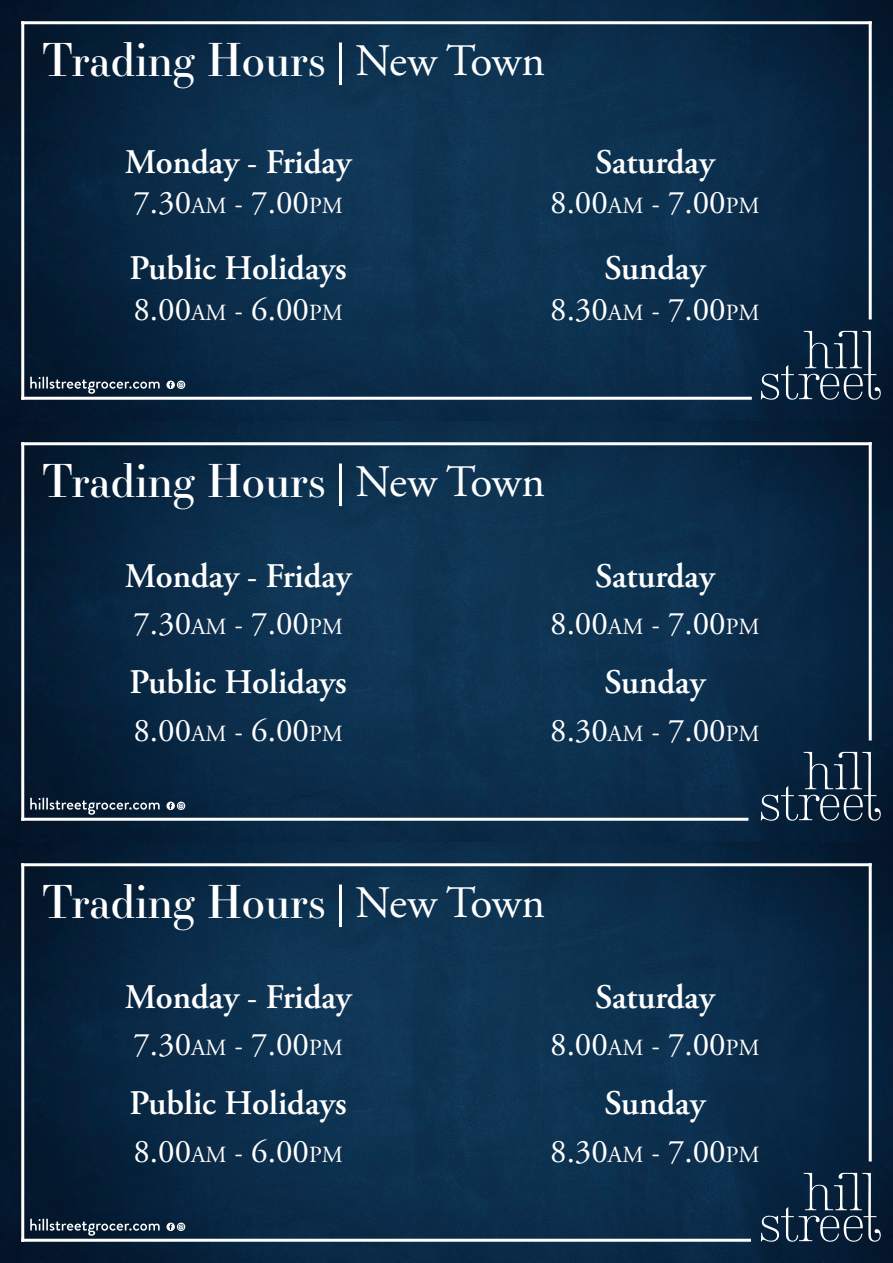
<style>
.page{position:relative;width:893px;height:1263px;background:#fff}
.page>*{position:absolute;margin:0;border:0;box-sizing:border-box;transform-origin:0 0}
.t1{font:45px "Essonnes Display";color:#fff}
.t2{font:45px "Adobe Garamond Pro";letter-spacing:-.01em;color:#fff}
.t3{font:600 34.5px "Adobe Garamond Pro";color:#fff}
.t4{font:33px "Adobe Garamond Pro";color:#fff}
.s1{font-size:23.1px}
</style>
<div class="page">
<img style="left:0;top:0;width:893px;height:1263px">
<hr style="left:21px;top:21px;width:851px;height:3px;background:#fff">
<svg style="left:761px;top:331px;width:120px;height:69px;background:#283e54"></svg>
<hr style="left:21px;top:21px;width:3px;height:379px;background:#fff">
<hr style="left:869px;top:21px;width:3px;height:298px;background:#fff">
<hr style="left:21px;top:397px;width:731px;height:3px;background:#fff">
<svg style="left:30px;top:377px;width:130px;height:17px;background:#37485a"></svg>
<svg style="left:166px;top:381px;width:19px;height:8px"></svg>
<hr style="left:21px;top:442px;width:851px;height:3px;background:#fff">
<svg style="left:761px;top:752px;width:120px;height:69px;background:#283e54"></svg>
<hr style="left:21px;top:442px;width:3px;height:379px;background:#fff">
<hr style="left:869px;top:442px;width:3px;height:298px;background:#fff">
<hr style="left:21px;top:818px;width:727px;height:3px;background:#fff">
<svg style="left:30px;top:798px;width:130px;height:17px;background:#37485a"></svg>
<svg style="left:166px;top:802px;width:19px;height:8px"></svg>
<hr style="left:21px;top:863px;width:851px;height:3px;background:#fff">
<svg style="left:761px;top:1173px;width:120px;height:69px;background:#283e54"></svg>
<hr style="left:21px;top:863px;width:3px;height:379px;background:#fff">
<hr style="left:869px;top:863px;width:3px;height:298px;background:#fff">
<hr style="left:21px;top:1239px;width:730px;height:3px;background:#fff">
<svg style="left:30px;top:1219px;width:130px;height:17px;background:#37485a"></svg>
<svg style="left:166px;top:1222px;width:19px;height:9px"></svg>
<hr style="left:339px;top:43px;width:3px;height:42px;background:#fff">
<hr style="left:339px;top:463px;width:3px;height:43px;background:#fff">
<hr style="left:339px;top:884px;width:3px;height:43px;background:#fff">
<h1 class="t1" style="left:43px;top:28px;width:285px">Trading Hours</h1>
<p class="t2" style="left:355px;top:34px;width:191px">New Town</p>
<p class="t3" style="left:125px;top:142px;width:228px">Monday - Friday</p>
<p class="t3" style="left:595px;top:142px;width:121px">Saturday</p>
<p class="t4" style="left:133px;top:183px;width:211px">7.30<span class="s1">AM</span> - 7.00<span class="s1">PM</span></p>
<p class="t4" style="left:550px;top:183px;width:211px">8.00<span class="s1">AM</span> - 7.00<span class="s1">PM</span></p>
<p class="t3" style="left:129px;top:248px;width:219px">Public Holidays</p>
<p class="t3" style="left:605px;top:248px;width:102px">Sunday</p>
<p class="t4" style="left:133px;top:289px;width:211px">8.00<span class="s1">AM</span> - 6.00<span class="s1">PM</span></p>
<p class="t4" style="left:550px;top:289px;width:211px">8.30<span class="s1">AM</span> - 7.00<span class="s1">PM</span></p>
<h1 class="t1" style="left:43px;top:449px;width:285px">Trading Hours</h1>
<p class="t2" style="left:355px;top:455px;width:191px">New Town</p>
<p class="t3" style="left:125px;top:556px;width:228px">Monday - Friday</p>
<p class="t3" style="left:595px;top:556px;width:121px">Saturday</p>
<p class="t4" style="left:133px;top:604px;width:211px">7.30<span class="s1">AM</span> - 7.00<span class="s1">PM</span></p>
<p class="t4" style="left:550px;top:604px;width:211px">8.00<span class="s1">AM</span> - 7.00<span class="s1">PM</span></p>
<p class="t3" style="left:129px;top:662px;width:219px">Public Holidays</p>
<p class="t3" style="left:605px;top:662px;width:102px">Sunday</p>
<p class="t4" style="left:133px;top:710px;width:211px">8.00<span class="s1">AM</span> - 6.00<span class="s1">PM</span></p>
<p class="t4" style="left:550px;top:710px;width:211px">8.30<span class="s1">AM</span> - 7.00<span class="s1">PM</span></p>
<h1 class="t1" style="left:43px;top:870px;width:285px">Trading Hours</h1>
<p class="t2" style="left:355px;top:876px;width:191px">New Town</p>
<p class="t3" style="left:125px;top:977px;width:228px">Monday - Friday</p>
<p class="t3" style="left:595px;top:977px;width:121px">Saturday</p>
<p class="t4" style="left:133px;top:1025px;width:211px">7.30<span class="s1">AM</span> - 7.00<span class="s1">PM</span></p>
<p class="t4" style="left:550px;top:1025px;width:211px">8.00<span class="s1">AM</span> - 7.00<span class="s1">PM</span></p>
<p class="t3" style="left:129px;top:1083px;width:219px">Public Holidays</p>
<p class="t3" style="left:605px;top:1083px;width:102px">Sunday</p>
<p class="t4" style="left:133px;top:1131px;width:211px">8.00<span class="s1">AM</span> - 6.00<span class="s1">PM</span></p>
<p class="t4" style="left:550px;top:1131px;width:211px">8.30<span class="s1">AM</span> - 7.00<span class="s1">PM</span></p>
</div>
